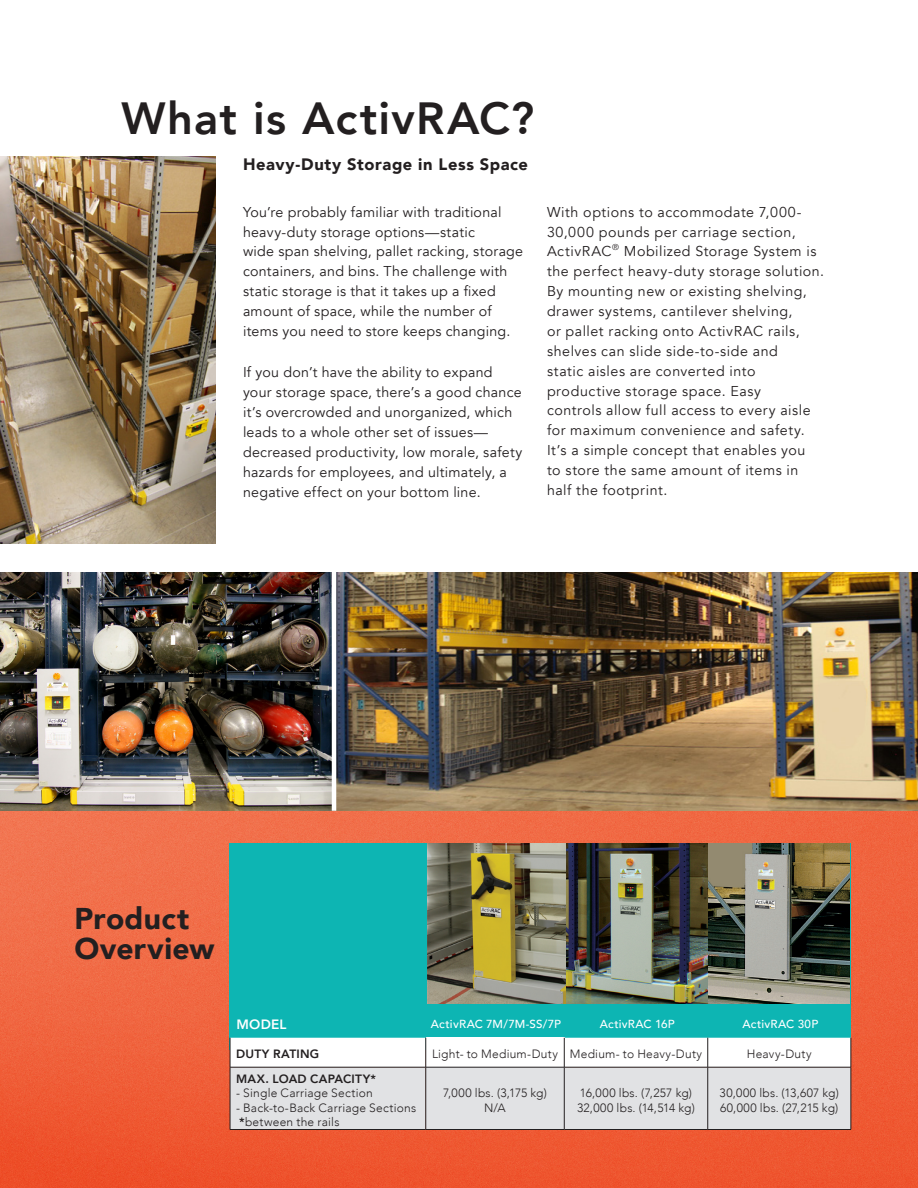
<style>
.page{position:relative;width:918px;height:1188px;background:#fff}
.page>*{position:absolute;margin:0;border:0;box-sizing:border-box;transform-origin:0 0}
.Body_Copy{font:800 45px "Avenir";letter-spacing:.03em;color:#231f20}
.Body_Copy-2{font:900 30px/30px "Avenir";letter-spacing:.01em;color:#231f20}
.Body_Copy-3{font:900 16.5px "Avenir";letter-spacing:.035em;color:#231f20}
.Body_Copy-4{font:14.25px/19.8px "Avenir";letter-spacing:.03em;color:#231f20}
.t1{font:800 13.5px "Avenir";letter-spacing:.015em;color:#fff}
.t2{font:300 12px/14.4px "Avenir";letter-spacing:.02em;color:#231f20;text-align:center}
.t3{font:800 12px "Avenir";letter-spacing:.015em;color:#231f20}
.t4{font:500 11.7px "Avenir";letter-spacing:.015em;color:#fff}
.s1{font-weight:800}
</style>
<div class="page">
<img style="left:0;top:811px;width:918px;height:377px">
<img style="left:336px;top:572px;width:582px;height:239px">
<img style="left:0;top:572px;width:332px;height:239px">
<img style="left:0;top:157px;width:216px;height:386px">
<img style="left:0;top:156px;width:51px;height:242px">
<div style="left:230px;top:843px;width:621px;height:207px;background:#0db5b3"></div>
<img style="left:427px;top:844px;width:423px;height:160px">
<hr style="left:230px;top:1129px;width:196px;height:1px;background:#231f20">
<hr style="left:426px;top:1129px;width:138px;height:1px;background:#231f20">
<hr style="left:564px;top:1129px;width:144px;height:1px;background:#231f20">
<hr style="left:708px;top:1129px;width:143px;height:1px;background:#231f20">
<svg style="left:230px;top:1038px;width:622px;height:91px"></svg>
<hr style="left:230px;top:1067px;width:1px;height:62px;background:#231f20">
<hr style="left:426px;top:1067px;width:1px;height:62px;background:#231f20">
<hr style="left:564px;top:1067px;width:1px;height:62px;background:#231f20">
<hr style="left:707px;top:1067px;width:1px;height:62px;background:#231f20">
<hr style="left:851px;top:1067px;width:1px;height:62px;background:#231f20">
<p class="Body_Copy" style="left:122px;top:83px;width:414px">What is ActivRAC?</p>
<p class="Body_Copy-3" style="left:243px;top:150px;width:287px">Heavy-Duty Storage in Less Space</p>
<p class="Body_Copy-4" style="left:243px;top:202px;width:282px">You’re probably familiar with traditional heavy-duty storage options—static<br>wide span shelving, pallet racking, storage containers, and bins. The challenge with static storage is that it takes up a fixed amount of space, while the number of items you need to store keeps changing.</p>
<p class="Body_Copy-4" style="left:243px;top:363px;width:281px">If you don’t have the ability to expand your storage space, there’s a good chance it’s overcrowded and unorganized, which leads to a whole other set of issues— decreased productivity, low morale, safety hazards for employees, and ultimately, a negative effect on your bottom line.</p>
<p class="Body_Copy-4" style="left:547px;top:202px;width:279px">With options to accommodate 7,000- 30,000 pounds per carriage section, ActivRAC<sup>®</sup> Mobilized Storage System is the perfect heavy-duty storage solution.<br>By mounting new or existing shelving, drawer systems, cantilever shelving,<br>or pallet racking onto ActivRAC rails, shelves can slide side-to-side and<br>static aisles are converted into productive storage space. Easy<br>controls allow full access to every aisle for maximum convenience and safety.<br>It’s a simple concept that enables you<br>to store the same amount of items in half the footprint.</p>
<p class="Body_Copy-2" style="left:75px;top:903px;width:142px">Product<br>Overview</p>
<p class="t1" style="left:237px;top:1014px;width:51px">MODEL</p>
<p class="t4" style="left:431px;top:1013px;width:132px">ActivRAC 7M/7M-SS/7P</p>
<p class="t4" style="left:600px;top:1013px;width:76px">ActivRAC 16P</p>
<p class="t4" style="left:742px;top:1013px;width:77px">ActivRAC 30P</p>
<p class="t3" style="left:236px;top:1045px;width:84px">DUTY RATING</p>
<p class="t2" style="left:432px;top:1047px;width:127px">Light- to Medium-Duty</p>
<p class="t2" style="left:570px;top:1047px;width:134px">Medium- to Heavy-Duty</p>
<p class="t2" style="left:747px;top:1047px;width:66px">Heavy-Duty</p>
<p class="t3" style="left:236px;top:1069px;width:141px">MAX. LOAD CAPACITY*</p>
<p class="t2" style="left:236px;top:1086px;width:138px">- Single Carriage Section</p>
<p class="t2" style="left:236px;top:1100px;width:182px">- Back-to-Back Carriage Sections</p>
<p class="t2" style="left:239px;top:1115px;width:102px"><span class="s1">*</span>between the rails</p>
<p class="t2" style="left:443px;top:1086px;width:105px">7,000 lbs. (3,175 kg)<br>N/A</p>
<p class="t2" style="left:580px;top:1086px;width:114px">16,000 lbs. (7,257 kg)</p>
<p class="t2" style="left:720px;top:1086px;width:121px">30,000 lbs. (13,607 kg)</p>
<p class="t2" style="left:720px;top:1100px;width:120px">60,000 lbs. (27,215 kg)</p>
<p class="t2" style="left:577px;top:1100px;width:119px">32,000 lbs. (14,514 kg)</p>
</div>
